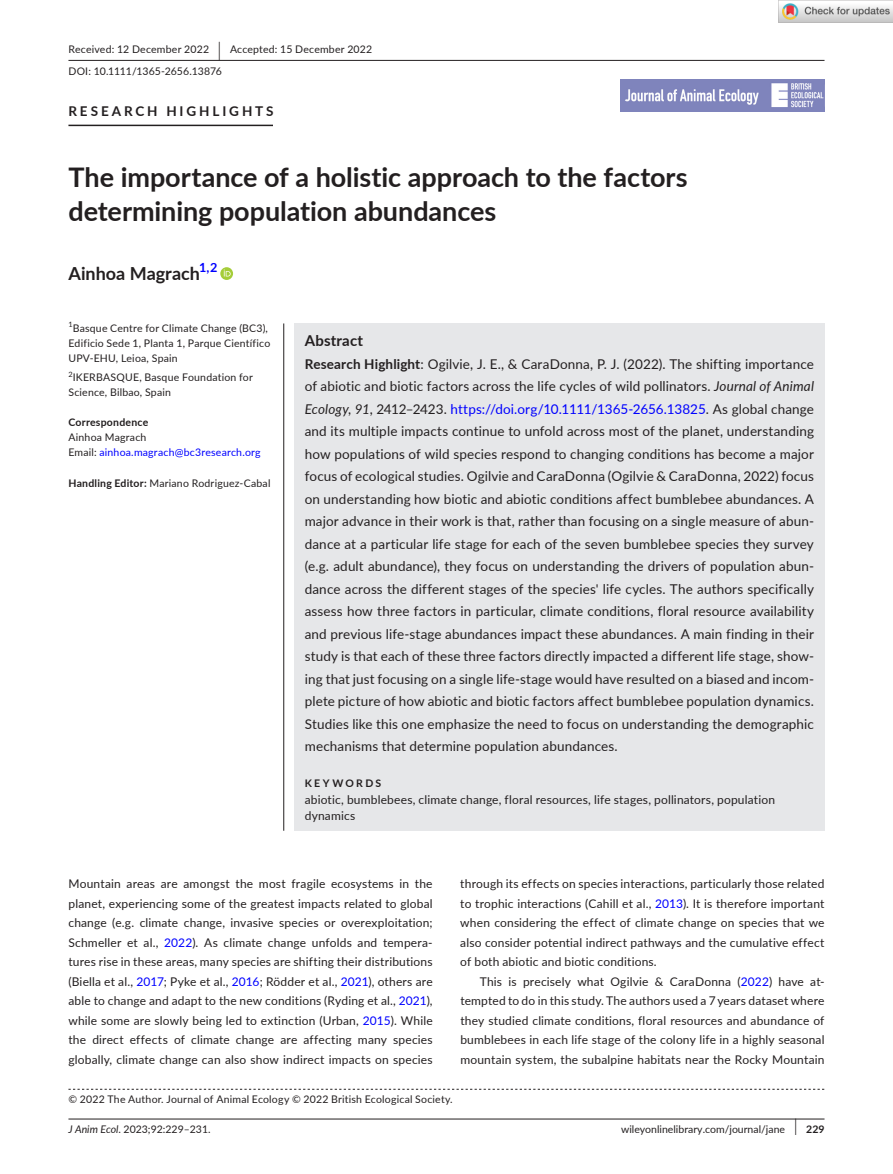
<style>
.page{position:relative;width:893px;height:1174px;background:#fff}
.page>*{position:absolute;margin:0;border:0;box-sizing:border-box;transform-origin:0 0}
.t1{font:700 27px/34.5px "Lato";color:#231f20}
.t2{font:700 18px "Lato";color:#231f20}
.t3{font:700 15px "Lato";letter-spacing:.015em;color:#231f20}
.t4{font:13.5px/22.5px "Lato";letter-spacing:.01em;color:#231f20;text-align:justify}
.t5{font:700 13.5px "Lato";letter-spacing:.215em;color:#231f20}
.t6{font:700 12.6px "Lato";color:#00f}
.t7{font:12px/19.5px "Lato";letter-spacing:.015em;color:#231f20;text-align:justify}
.t8{font:10.5px/15px "Lato";letter-spacing:.015em;color:#231f20}
.t9{font:10.5px/15px "Lato";letter-spacing:.02em;color:#00f}
.t10{font:700 10.5px "Lato";letter-spacing:.02em;color:#231f20}
.t11{font:700 10.5px "Lato";letter-spacing:.22em;color:#231f20}
.t12{font:7.35px "Lato";color:#231f20}
.s1{font-size:19.65px}
.s2{color:#231f20}
.s3{font-weight:700}
.s4{font-style:italic}
.s5{color:#00f}
.s6{font-size:17.4px}
</style>
<div class="page">
<hr style="left:68px;top:1118px;width:756px;height:1px;background:#231f20">
<img style="left:620px;top:79px;width:204px;height:33px">
<hr style="left:68px;top:60px;width:756px;height:1px;background:#231f20">
<hr style="left:68px;top:125px;width:205px;height:1px;background:#231f20">
<svg style="left:220px;top:267px;width:13px;height:13px"></svg>
<svg style="left:224px;top:269px;width:7px;height:7px"></svg>
<svg style="left:68px;top:1088px;width:756px;height:1px"></svg>
<div style="left:294px;top:323px;width:530px;height:507px;background:#e6e7e9"></div>
<hr style="left:283px;top:323px;width:1px;height:507px;background:#231f20">
<img style="left:779px;top:0;width:114px;height:23px">
<p class="t8" style="left:68px;top:38px;width:305px;line-height:21.8px">Received: 12 December 2022 <span class="s1">|</span> Accepted: 15 December 2022<br>DOI: 10.1111/1365-2656.13876</p>
<p class="t5" style="left:68px;top:101px;width:206px">RESEARCH HIGHLIGHTS</p>
<h1 class="t1" style="left:68px;top:159px;width:621px">The importance of a holistic approach to the factors determining population abundances</h1>
<h2 class="t2" style="left:68px;top:260px;width:133px">Ainhoa Magrach</h2>
<p class="t6" style="left:199px;top:258px;width:20px">1,2</p>
<p class="t12" style="left:68px;top:319px;width:6px">1</p>
<p class="t8" style="left:68px;top:320px;width:203px;text-indent:4px">Basque Centre for Climate Change (BC3),<br>Edificio Sede 1, Planta 1, Parque Científico<br>UPV-EHU, Leioa, Spain</p>
<p class="t12" style="left:68px;top:369px;width:6px">2</p>
<p class="t8" style="left:68px;top:370px;width:186px;text-indent:4px">IKERBASQUE, Basque Foundation for<br>Science, Bilbao, Spain</p>
<p class="t10" style="left:68px;top:415px;width:81px">Correspondence</p>
<p class="t9" style="left:68px;top:430px;width:194px"><span class="s2">Ainhoa Magrach<br>Email:</span> ainhoa.magrach@bc3research.org</p>
<p class="t8" style="left:68px;top:475px;width:204px"><span class="s3">Handling Editor:</span> Mariano Rodriguez-Cabal</p>
<p class="t3" style="left:305px;top:329px;width:60px">Abstract</p>
<p class="t4" style="left:305px;top:352px;width:511px"><span class="s3">Research Highlight</span>: Ogilvie, J. E., &amp; CaraDonna, P. J. (2022). The shifting importance of abiotic and biotic factors across the life cycles of wild pollinators. <span class="s4">Journal of Animal Ecology</span>, <span class="s4">91</span>, 2412–2423. <span class="s5">https://doi.org/10.1111/1365-2656.13825</span>. As global change and its multiple impacts continue to unfold across most of the planet, understanding how populations of wild species respond to changing conditions has become a major focus of ecological studies. Ogilvie and CaraDonna (Ogilvie &amp; CaraDonna, 2022) focus on understanding how biotic and abiotic conditions affect bumblebee abundances. A major advance in their work is that, rather than focusing on a single measure of abun&shy;dance at a particular life stage for each of the seven bumblebee species they survey (e.g. adult abundance), they focus on understanding the drivers of population abun&shy;dance across the different stages of the species' life cycles. The authors specifically assess how three factors in particular, climate conditions, floral resource availability and previous life-stage abundances impact these abundances. A main finding in their study is that each of these three factors directly impacted a different life stage, show&shy;ing that just focusing on a single life-stage would have resulted on a biased and incom&shy;plete picture of how abiotic and biotic factors affect bumblebee population dynamics.<br>Studies like this one emphasize the need to focus on understanding the demographic mechanisms that determine population abundances.</p>
<p class="t11" style="left:305px;top:775px;width:78px">KEYWORDS</p>
<p class="t7" style="left:305px;top:790px;width:472px;line-height:16.5px">abiotic, bumblebees, climate change, floral resources, life stages, pollinators, population dynamics</p>
<p class="t7" style="left:68px;top:873px;width:366px">Mountain areas are amongst the most fragile ecosystems in the planet, experiencing some of the greatest impacts related to global change (e.g. climate change, invasive species or overexploitation; Schmeller et al., <span class="s5">2022</span>). As climate change unfolds and tempera&shy;tures rise in these areas, many species are shifting their distributions (Biella et al., <span class="s5">2017</span>; Pyke et al., <span class="s5">2016</span>; Rödder et al., <span class="s5">2021</span>), others are able to change and adapt to the new conditions (Ryding et al., <span class="s5">2021</span>), while some are slowly being led to extinction (Urban, <span class="s5">2015</span>). While the direct effects of climate change are affecting many species globally, climate change can also show indirect impacts on species</p>
<p class="t7" style="left:460px;top:873px;width:366px">through its effects on species interactions, particularly those related to trophic interactions (Cahill et al., <span class="s5">2013</span>). It is therefore important when considering the effect of climate change on species that we also consider potential indirect pathways and the cumulative effect of both abiotic and biotic conditions.</p>
<p class="t7" style="left:460px;top:971px;width:366px;text-indent:19px">This is precisely what Ogilvie &amp; CaraDonna (<span class="s5">2022</span>) have at&shy;tempted to do in this study. The authors used a 7 years dataset where they studied climate conditions, floral resources and abundance of bumblebees in each life stage of the colony life in a highly seasonal mountain system, the subalpine habitats near the Rocky Mountain</p>
<p class="t8" style="left:68px;top:1091px;width:386px">© 2022 The Author. Journal of Animal Ecology © 2022 British Ecological Society.</p>
<p class="t8" style="left:68px;top:1121px;width:144px"><span class="s4">J Anim Ecol.</span> 2023;92:229–231.</p>
<p class="t8" style="left:621px;top:1121px;width:205px">wileyonlinelibrary.com/journal/jane <span class="s6">|</span> <span class="s3">229</span></p>
</div>
